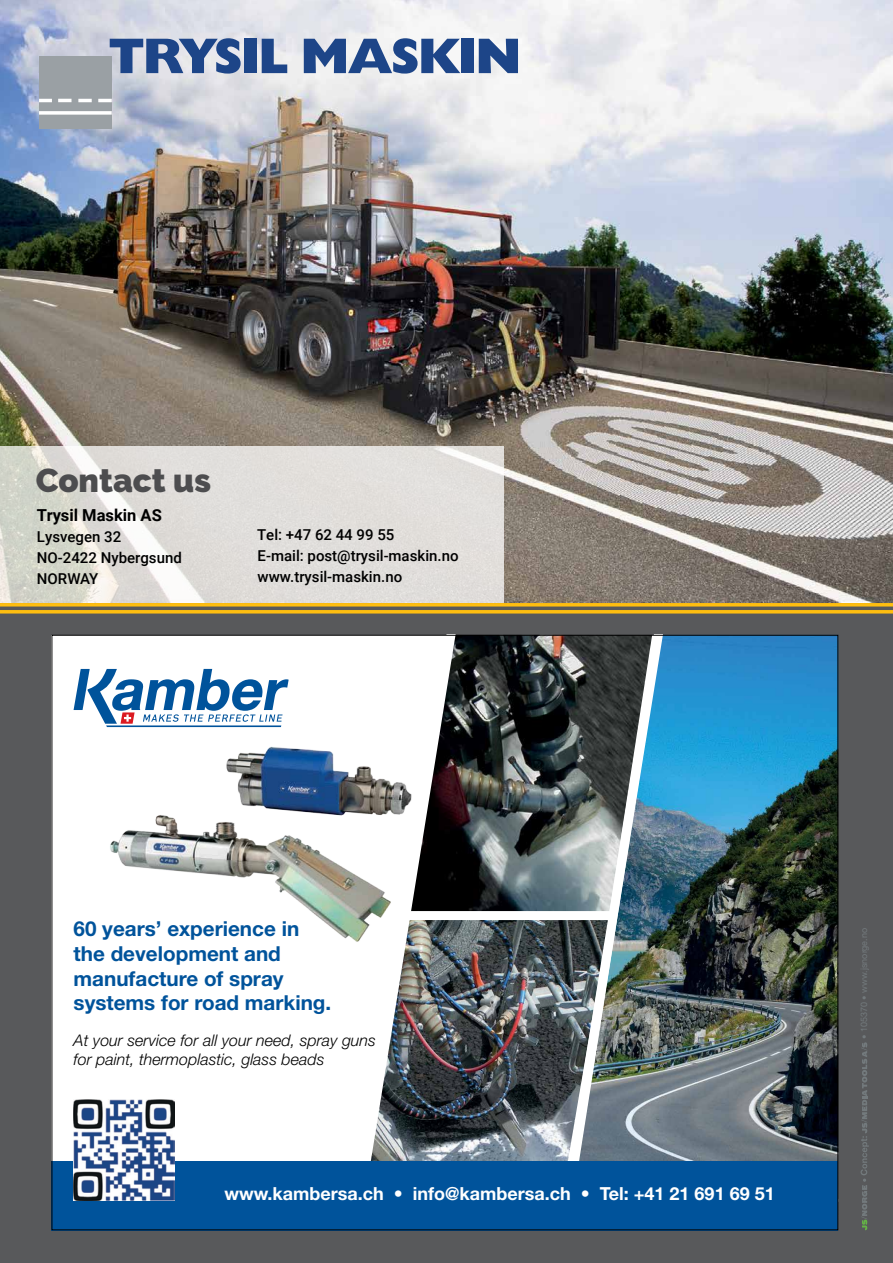
<style>
.page{position:relative;width:893px;height:1263px;background:#fff}
.page>*{position:absolute;margin:0;border:0;box-sizing:border-box;transform-origin:0 0}
.t1{font:900 33px "Raleway";color:#4d4d4f}
.t2{font:700 20.7px/24.8px "Helvetica Neue LT Std";color:#00539b}
.t3{font:700 18px "Helvetica Neue LT Std";color:#fff}
.t4{font:700 16.5px "Roboto";color:#000}
.t5{font:italic 300 16.05px/19.4px "Helvetica Neue LT Std";color:#000}
.t6{font:500 15px/21px "Roboto";color:#000}
.t7{font:9px "Helvetica Neue LT Std";color:#737a7d}
</style>
<div class="page">
<div style="left:0;top:578px;width:893px;height:685px;background:#58595b"></div>
<img style="left:0;top:0;width:893px;height:603px">
<svg style="left:0;top:446px;width:504px;height:157px;background:#e0ded9"></svg>
<div style="left:52px;top:635px;width:786px;height:595px;background:#fff"></div>
<svg style="left:74px;top:669px;width:215px;height:58px"></svg>
<img style="left:672px;top:637px;width:164px;height:524px">
<img style="left:471px;top:637px;width:74px;height:274px">
<img style="left:471px;top:920px;width:74px;height:241px">
<img style="left:545px;top:637px;width:127px;height:524px">
<img style="left:370px;top:637px;width:101px;height:524px">
<div style="left:397px;top:911px;width:217px;height:9px;background:#fff"></div>
<img style="left:226px;top:743px;width:187px;height:38px">
<img style="left:110px;top:781px;width:313px;height:162px">
<div style="left:52px;top:1161px;width:786px;height:69px;background:#00539b"></div>
<img style="left:74px;top:1100px;width:100px;height:100px">
<svg style="left:860px;top:1042px;width:9px;height:188px"></svg>
<hr style="left:0;top:603px;width:893px;height:3px;background:#febe10">
<hr style="left:0;top:610px;width:893px;height:3px;background:#febe10">
<div style="left:39px;top:56px;width:73px;height:73px;background:#9aa0a4"></div>
<svg style="left:39px;top:111px;width:73px;height:4px"></svg>
<svg style="left:39px;top:99px;width:13px;height:3px"></svg>
<hr style="left:58px;top:99px;width:14px;height:3px;background:#fff">
<hr style="left:78px;top:99px;width:14px;height:3px;background:#fff">
<hr style="left:98px;top:99px;width:14px;height:3px;background:#fff">
<svg style="left:110px;top:38px;width:131px;height:36px;background:#7087b0"></svg>
<div style="left:244px;top:39px;width:12px;height:34px;background:#1d4588"></div>
<svg style="left:262px;top:39px;width:25px;height:34px"></svg>
<svg style="left:304px;top:38px;width:156px;height:36px"></svg>
<div style="left:461px;top:39px;width:12px;height:34px;background:#1d4588"></div>
<svg style="left:479px;top:39px;width:39px;height:34px"></svg>
<h1 class="t1" style="left:36px;top:462px;width:177px">Contact us</h1>
<p class="t4" style="left:37px;top:503px;width:126px">Trysil Maskin AS</p>
<p class="t6" style="left:37px;top:525px;width:146px">Lysvegen 32<br>NO-2422 Nybergsund<br>NORWAY</p>
<p class="t6" style="left:257px;top:524px;width:203px">Tel: +47 62 44 99 55<br>E-mail: post@trysil-maskin.no www.trysil-maskin.no</p>
<h2 class="t2" style="left:74px;top:916px;width:259px">60 years’ experience in the development and manufacture of spray systems for road marking.</h2>
<p class="t5" style="left:74px;top:1030px;width:304px">At your service for all your need, spray guns for paint, thermoplastic, glass beads</p>
<p class="t3" style="left:224px;top:1182px;width:552px">www.kambersa.ch • info@kambersa.ch • Tel: +41 21 691 69 51</p>
<p class="t7" style="left:858px;top:1039px;width:113px;rotate:-90deg">• 105370 • www.jsnorge.no</p>
</div>
